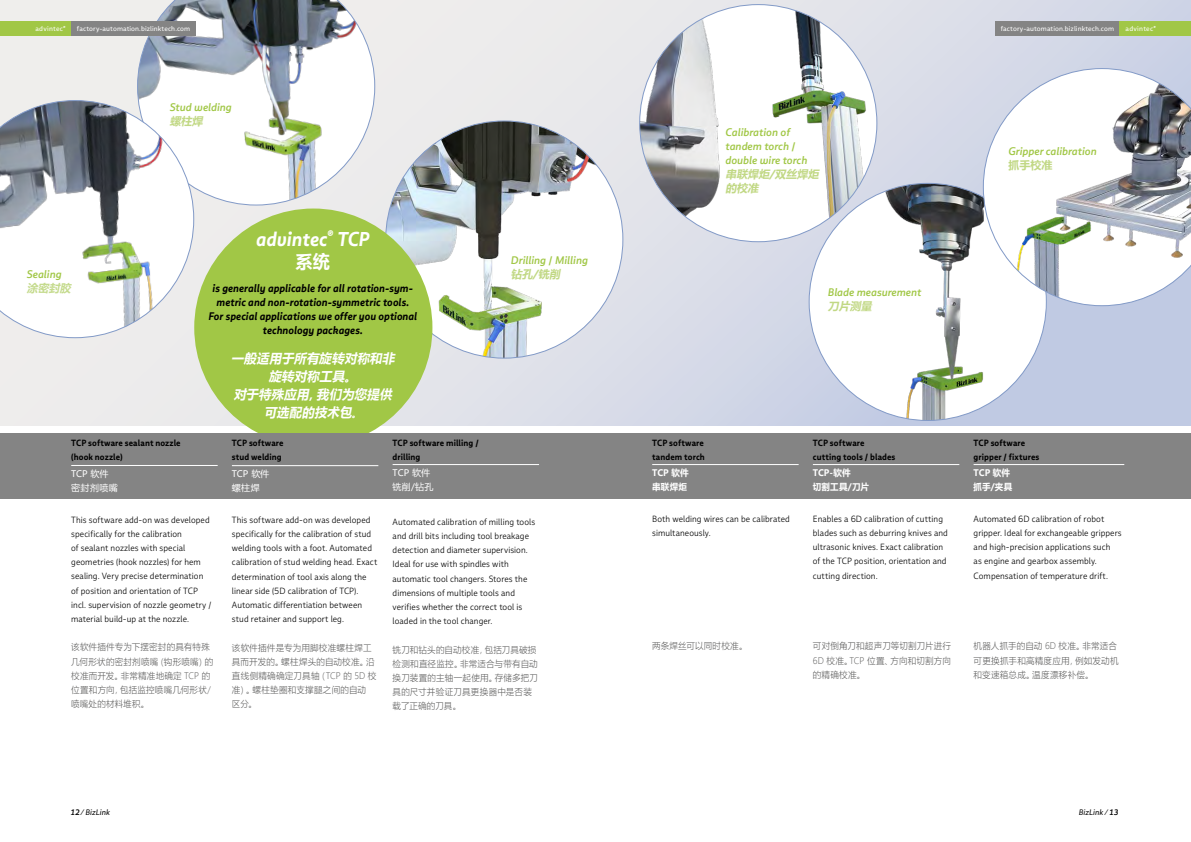
<style>
.page{position:relative;width:1191px;height:842px;background:#fff}
.page>*{position:absolute;margin:0;border:0;box-sizing:border-box;transform-origin:0 0}
.t1{font:italic 700 20px "Multiple Sans Pro";letter-spacing:-.005em;color:#fff;scale:.95 1}
.t2{font:700 18px "Microsoft Ya Hei";color:#fff;scale:.95 1}
.t3{font:italic 700 13px/18px "Microsoft Ya Hei";color:#fff;text-align:center;scale:.95 1}
.t4{font:italic 700 11px/14px "Multiple Sans Pro";letter-spacing:.005em;color:#000;text-align:center;scale:.95 1}
.t5{font:italic 600 11px/14px "Multiple Sans Pro";color:#a1c746}
.t6{font:italic 700 11px/14px "Microsoft Ya Hei";color:#c1d884}
.t7{font:italic 700 11px "Microsoft Ya Hei";color:#c5db8e}
.t8{font:700 11px "Microsoft Ya Hei";color:#c1d884}
.t9{font:300 9px/14.2px "Multiple Sans Pro";letter-spacing:.01em;color:#000;scale:.95 1}
.t10{font:300 9px/14.2px "Microsoft Ya Hei";letter-spacing:.02em;color:#565655;scale:.95 1}
.t11{font:700 9px/14.2px "Multiple Sans Pro";letter-spacing:.01em;color:#000;scale:.95 1}
.t12{font:700 9px/14.2px "Microsoft Ya Hei";letter-spacing:.01em;color:#fff;scale:.95 1}
.t13{font:9px/14.2px "Microsoft Ya Hei";color:#fff}
.t14{font:9px/14.2px "Microsoft Ya Hei";letter-spacing:.035em;color:#fff}
.t15{font:italic 8px "Multiple Sans Alt III";letter-spacing:.01em;color:#000}
.t16{font:7px "Multiple Sans Pro";letter-spacing:.015em;color:#fff}
.t17{font:7px "Multiple Sans Pro";letter-spacing:.035em;color:#fff}
.s1{font-size:10px}
.s2{font-weight:600}
.s3{font-family:"Multiple Sans Pro";font-weight:300;font-style:normal}
</style>
<div class="page">
<div style="left:0;top:0;width:1191px;height:425px;background:linear-gradient(to right,#f6f3ee,#c5cee4)"></div>
<img style="left:386px;top:121px;width:237px;height:237px;border-radius:119px">
<svg style="left:137px;top:0;width:238px;height:206px"></svg>
<img style="left:639px;top:5px;width:232px;height:237px">
<svg style="left:0;top:100px;width:194px;height:238px"></svg>
<img style="left:809px;top:183px;width:237px;height:237px;border-radius:119px">
<svg style="left:982px;top:68px;width:209px;height:238px"></svg>
<div style="left:194px;top:208px;width:238px;height:239px;background:#a1c746;border-radius:50%"></div>
<div style="left:0;top:433px;width:1191px;height:65px;background:#848484"></div>
<hr style="left:71px;top:465px;width:147px;height:1px;background:#fff">
<hr style="left:652px;top:464px;width:146px;height:1px;background:#fff">
<hr style="left:232px;top:465px;width:146px;height:1px;background:#fff">
<hr style="left:813px;top:464px;width:146px;height:1px;background:#fff">
<hr style="left:392px;top:464px;width:147px;height:1px;background:#fff">
<hr style="left:973px;top:464px;width:151px;height:1px;background:#fff">
<div style="left:0;top:21px;width:71px;height:14px;background:#a1c746"></div>
<div style="left:71px;top:21px;width:125px;height:14px;background:#848484"></div>
<div style="left:995px;top:21px;width:125px;height:14px;background:#848484"></div>
<div style="left:1120px;top:21px;width:71px;height:14px;background:#a1c746"></div>
<p class="t17" style="left:35px;top:24px;width:32px">advintec<sup>®</sup></p>
<p class="t16" style="left:77px;top:24px;width:115px">factory-automation.bizlinktech.com</p>
<p class="t16" style="left:1000px;top:24px;width:115px">factory-automation.bizlinktech.com</p>
<p class="t17" style="left:1125px;top:24px;width:32px">advintec<sup>®</sup></p>
<p class="t5" style="left:170px;top:100px;width:64px">Stud welding</p>
<p class="t6" style="left:170px;top:114px;width:37px">螺柱焊</p>
<p class="t5" style="left:725px;top:125px;width:83px">Calibration of tandem torch / double wire torch</p>
<p class="t6" style="left:725px;top:166px;width:97px">串联焊炬/双丝焊炬的校准</p>
<h1 class="t1" style="left:256px;top:226px;width:121px">advintec<sup>®</sup> TCP</h1>
<h2 class="t2" style="left:295px;top:249px;width:38px">系统</h2>
<p class="t4" style="left:208px;top:281px;width:221px">is generally applicable for all rotation-sym&shy;metric and non-rotation-symmetric tools.<br>For special applications we offer you optional technology packages.</p>
<h3 class="t3" style="left:231px;top:349px;width:177px">一般适用于所有旋转对称和非旋转对称工具。<br>对于特殊应用，我们为您提供可选配的技术包<span class="s1">。</span></h3>
<p class="t5" style="left:511px;top:253px;width:79px">Drilling / Milling</p>
<p class="t6" style="left:511px;top:267px;width:53px">钻孔/铣削</p>
<p class="t5" style="left:27px;top:268px;width:36px">Sealing</p>
<p class="t7" style="left:27px;top:281px;width:48px">涂密封胶</p>
<p class="t5" style="left:828px;top:285px;width:95px">Blade measurement</p>
<p class="t6" style="left:828px;top:299px;width:48px">刀片测量</p>
<p class="t11" style="left:71px;top:436px;width:117px">TCP software sealant nozzle (hook nozzle)</p>
<p class="t14" style="left:71px;top:466px;width:48px">TCP 软件密封剂喷嘴</p>
<p class="t9" style="left:71px;top:512px;width:149px">This software add-on was developed specifically for the calibration<br>of sealant nozzles with special geometries (hook nozzles) for hem sealing. Very precise determination of position and orientation of TCP incl. supervision of nozzle geometry / material build-up at the nozzle.</p>
<p class="t10" style="left:71px;top:640px;width:151px">该软件插件专为下摆密封的具有特殊几何形状的密封剂喷嘴（钩形喷嘴）的校准而开发。非常精准地确定 TCP 的位置和方向，包括监控喷嘴几何形状/喷嘴处的材料堆积。</p>
<p class="t11" style="left:232px;top:436px;width:56px">TCP software stud welding</p>
<p class="t13" style="left:232px;top:466px;width:39px">TCP 软件螺柱焊</p>
<p class="t9" style="left:232px;top:513px;width:154px">This software add-on was developed specifically for the calibration of stud welding tools with a foot. Automated calibration of stud welding head. Exact determination of tool axis along the linear side (5D calibration of TCP).<br>Automatic differentiation between stud retainer and support leg.</p>
<p class="t10" style="left:232px;top:640px;width:154px">该软件插件是专为用脚校准螺柱焊工具而开发的。螺柱焊头的自动校准。沿直线侧精确确定刀具轴（TCP 的 5D 校准）。螺柱垫圈和支撑腿之间的自动区分。</p>
<p class="t11" style="left:392px;top:436px;width:92px">TCP software milling / drilling</p>
<p class="t13" style="left:392px;top:465px;width:42px">TCP 软件铣削/钻孔</p>
<p class="t9" style="left:392px;top:515px;width:152px">Automated calibration of milling tools and drill bits including tool breakage detection and diameter supervision.<br>Ideal for use with spindles with automatic tool changers. Stores the dimensions of multiple tools and verifies whether the correct tool is loaded in the tool changer.</p>
<p class="t10" style="left:392px;top:642px;width:154px">铣刀和钻头的自动校准，包括刀具破损检测和直径监控。非常适合与带有自动换刀装置的主轴一起使用。存储多把刀具的尺寸并验证刀具更换器中是否装载了正确的刀具。</p>
<p class="t11" style="left:652px;top:436px;width:57px">TCP software tandem torch</p>
<p class="t12" style="left:652px;top:465px;width:40px">TCP 软件串联焊炬</p>
<p class="t9" style="left:652px;top:512px;width:146px">Both welding wires can be calibrated simultaneously.</p>
<p class="t11" style="left:813px;top:436px;width:88px">TCP software<br>cutting tools / blades</p>
<p class="t12" style="left:813px;top:465px;width:61px">TCP-软件<br>切割工具/刀片</p>
<p class="t9" style="left:813px;top:512px;width:144px">Enables a 6D calibration of cutting blades such as deburring knives and ultrasonic knives. Exact calibration of the TCP position, orientation and cutting direction.</p>
<p class="t10" style="left:652px;top:639px;width:102px">两条焊丝可以同时校准。</p>
<p class="t10" style="left:813px;top:639px;width:147px;text-align:justify">可对倒角刀和超声刀等切割刀片进行6D 校准。TCP 位置、方向和切割方向的精确校准。</p>
<p class="t5" style="left:1008px;top:144px;width:90px">Gripper calibration</p>
<p class="t8" style="left:1008px;top:157px;width:45px">抓手校准</p>
<p class="t11" style="left:973px;top:436px;width:71px">TCP software gripper / fixtures</p>
<p class="t12" style="left:973px;top:465px;width:42px">TCP 软件抓手/夹具</p>
<p class="t9" style="left:973px;top:512px;width:157px">Automated 6D calibration of robot gripper. Ideal for exchangeable grippers and high-precision applications such<br>as engine and gearbox assembly.<br>Compensation of temperature drift.</p>
<p class="t10" style="left:973px;top:639px;width:154px">机器人抓手的自动 6D 校准。非常适合可更换抓手和高精度应用，例如发动机和变速箱总成。温度漂移补偿。</p>
<p class="t15" style="left:70px;top:807px;width:41px"><span class="s2">12</span><span class="s3">⁄</span>BizLink</p>
<p class="t15" style="left:1078px;top:807px;width:41px">BizLink <span class="s3">⁄</span><span class="s2">13</span></p>
</div>
